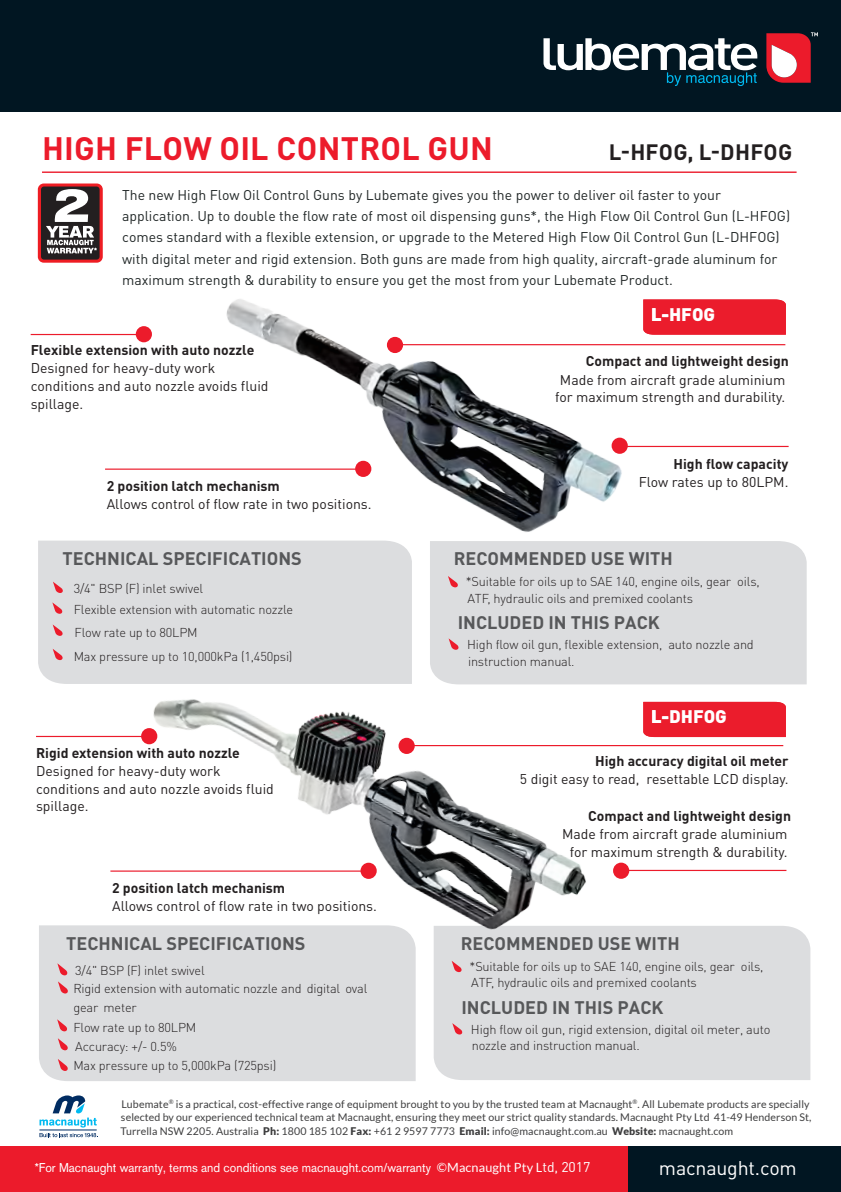
<style>
.page{position:relative;width:841px;height:1192px;background:#fff}
.page>*{position:absolute;margin:0;border:0;box-sizing:border-box;transform-origin:0 0}
.t1{font:700 32px "DINOT";letter-spacing:.005em;color:#ec1b2b}
.t2{font:700 22px "DINOT";letter-spacing:.01em;color:#231f20}
.t3{font:19.6px "DINOT";letter-spacing:-.01em;color:#fff}
.t4{font:700 18px "DINOT";color:#57585a}
.t5{font:900 18px "DINOT";color:#fff}
.t6{font:14px/21.2px "DINOT";color:#212727}
.t7{font:14px/17.6px "DINOT";color:#231f20;text-align:center}
.t8{font:700 14px "DINOT";color:#231f20}
.t9{font:300 12.8px/19.2px "DINOT";letter-spacing:-.015em;color:#231f20}
.t10{font:12.8px "Akzidenz Grotesk Pro";color:#fff;scale:.95 1}
.t11{font:10.6px/13.6px "Lato";letter-spacing:.01em;color:#3e3e3f}
.s1{font-style:inherit}
.s2{font-weight:900}
.s3{font-family:"Lato"}
.s4{font-family:"DINOT";font-size:14px}
</style>
<div class="page">
<div style="left:430px;top:541px;width:376px;height:143px;background:#dcdddf"></div>
<div style="left:38px;top:540px;width:374px;height:144px;background:#dcdddf"></div>
<div style="left:0;top:0;width:840px;height:112px;background:#011622"></div>
<svg style="left:766px;top:32px;width:51px;height:51px"></svg>
<svg style="left:543px;top:38px;width:214px;height:48px"></svg>
<div style="left:38px;top:183px;width:65px;height:80px;background:#ee1d23;border-radius:6px"></div>
<div style="left:41px;top:186px;width:59px;height:73px;background:#231f20;border-radius:3px"></div>
<svg style="left:46px;top:189px;width:51px;height:64px"></svg>
<hr style="left:42px;top:171px;width:754px;height:2px;background:#ec1b2b">
<svg style="left:53px;top:581px;width:10px;height:12px"></svg>
<svg style="left:52px;top:602px;width:11px;height:11px"></svg>
<svg style="left:53px;top:624px;width:10px;height:11px"></svg>
<svg style="left:448px;top:576px;width:10px;height:11px"></svg>
<svg style="left:448px;top:638px;width:11px;height:11px"></svg>
<hr style="left:105px;top:468px;width:255px;height:1px;background:#ec1b2b">
<hr style="left:110px;top:870px;width:255px;height:1px;background:#ec1b2b">
<hr style="left:31px;top:334px;width:110px;height:1px;background:#ec1b2b">
<div style="left:137px;top:327px;width:14px;height:14px;background:#ec1b2b;border-radius:50%"></div>
<div style="left:136px;top:326px;width:16px;height:16px;border:2px solid #ec1b2b;border-radius:50%"></div>
<hr style="left:36px;top:735px;width:110px;height:2px;background:#ec1b2b">
<hr style="left:398px;top:344px;width:387px;height:1px;background:#ec1b2b">
<hr style="left:409px;top:745px;width:374px;height:1px;background:#ec1b2b">
<hr style="left:626px;top:446px;width:162px;height:1px;background:#ec1b2b">
<hr style="left:624px;top:869px;width:162px;height:2px;background:#ec1b2b">
<div style="left:614px;top:863px;width:14px;height:14px;background:#ec1b2b;border-radius:50%"></div>
<div style="left:613px;top:862px;width:16px;height:16px;border:2px solid #ec1b2b;border-radius:50%"></div>
<div style="left:0;top:1145px;width:840px;height:46px;background:#ec1b2b"></div>
<div style="left:627px;top:1145px;width:213px;height:46px;background:#011622"></div>
<svg style="left:39px;top:1095px;width:59px;height:42px"></svg>
<svg style="left:53px;top:648px;width:10px;height:12px"></svg>
<div style="left:433px;top:926px;width:377px;height:153px;background:#dcdddf"></div>
<div style="left:39px;top:925px;width:376px;height:155px;background:#dcdddf"></div>
<svg style="left:451px;top:960px;width:11px;height:12px"></svg>
<svg style="left:452px;top:1023px;width:10px;height:11px"></svg>
<svg style="left:57px;top:963px;width:11px;height:12px"></svg>
<svg style="left:58px;top:981px;width:10px;height:12px"></svg>
<svg style="left:57px;top:1019px;width:10px;height:12px"></svg>
<svg style="left:58px;top:1038px;width:10px;height:12px"></svg>
<img style="left:160px;top:299px;width:499px;height:263px">
<img style="left:120px;top:664px;width:496px;height:288px">
<div style="left:643px;top:299px;width:142px;height:35px;background:#eb1c2c"></div>
<div style="left:643px;top:701px;width:142px;height:36px;background:#eb1c2c"></div>
<svg style="left:58px;top:1058px;width:10px;height:12px"></svg>
<h1 class="t1" style="left:42px;top:127px;width:452px">HIGH FLOW OIL CONTROL GUN</h1>
<h2 class="t2" style="left:609px;top:137px;width:185px">L-HFOG, L-DHFOG</h2>
<p class="t6" style="left:122px;top:184px;width:669px">The new High Flow Oil Control Guns by Lubemate gives you the power to deliver oil faster to your application. Up to double the flow rate of most oil dispensing guns*, the High Flow Oil Control Gun (L-HFOG) comes standard with a flexible extension, or upgrade to the Metered High Flow Oil Control Gun (L-DHFOG) with digital meter and rigid extension. Both guns are made from high quality, aircraft-grade aluminum for maximum strength &amp; durability to ensure you get the most from your Lubemate Product.</p>
<p class="t8" style="left:31px;top:341px;width:225px">Flexible extension with auto nozzle</p>
<p class="t7" style="left:31px;top:359px;width:239px;text-align:left">Designed for heavy-duty work conditions and auto nozzle avoids fluid spillage.</p>
<p class="t8" style="left:107px;top:476px;width:174px">2 position latch mechanism</p>
<p class="t7" style="left:107px;top:495px;width:266px">Allows control of flow rate in two positions.</p>
<h3 class="t4" style="left:63px;top:547px;width:241px">TECHNICAL SPECIFICATIONS</h3>
<p class="t9" style="left:74px;top:577px;width:221px;line-height:20.8px">3/4" BSP (F) inlet swivel<br>Flexible extension with automatic nozzle</p>
<p class="t9" style="left:74px;top:620px;width:220px;line-height:23.6px">Flow rate up to 80LPM<br>Max pressure up to 10,000kPa (1,450psi)</p>
<p class="t8" style="left:36px;top:743px;width:205px">Rigid extension with auto nozzle</p>
<p class="t7" style="left:36px;top:762px;width:239px;text-align:left">Designed for heavy-duty work conditions and auto nozzle avoids fluid spillage.</p>
<p class="t8" style="left:112px;top:878px;width:174px">2 position latch mechanism</p>
<p class="t7" style="left:112px;top:896px;width:266px">Allows control of flow rate in two positions.</p>
<h3 class="t4" style="left:66px;top:931px;width:241px">TECHNICAL SPECIFICATIONS</h3>
<p class="t9" style="left:73px;top:960px;width:295px">3/4" BSP (F) inlet swivel<br>Rigid extension with automatic nozzle and digital oval gear meter<br>Flow rate up to 80LPM<br>Accuracy: +/- 0.5%<br>Max pressure up to 5,000kPa (725psi)</p>
<h3 class="t5" style="left:651px;top:302px;width:66px">L-HFOG</h3>
<p class="t8" style="left:586px;top:352px;width:204px">Compact and lightweight design</p>
<p class="t7" style="left:555px;top:370px;width:232px">Made from aircraft grade aluminium for maximum strength and durability.</p>
<p class="t8" style="left:673px;top:455px;width:116px">High flow capacity</p>
<p class="t7" style="left:638px;top:473px;width:151px">Flow rates up to 80LPM.</p>
<h3 class="t4" style="left:454px;top:546px;width:220px">RECOMMENDED USE WITH</h3>
<p class="t9" style="left:466px;top:573px;width:295px;line-height:16.4px">*Suitable for oils up to SAE 140, engine oils, gear oils,<br>ATF, hydraulic oils and premixed coolants</p>
<h3 class="t4" style="left:457px;top:611px;width:203px">INCLUDED IN THIS PACK</h3>
<p class="t9" style="left:467px;top:636px;width:288px;line-height:16.4px">High flow oil gun, flexible extension, auto nozzle and instruction manual.</p>
<h3 class="t5" style="left:651px;top:704px;width:77px">L-DHFOG</h3>
<p class="t8" style="left:595px;top:751px;width:195px">High accuracy digital oil meter</p>
<p class="t7" style="left:520px;top:769px;width:270px">5 digit easy to read, resettable LCD display.</p>
<p class="t8" style="left:588px;top:806px;width:204px">Compact and lightweight design</p>
<p class="t7" style="left:562px;top:825px;width:227px">Made from aircraft grade aluminium for maximum strength &amp; durability.</p>
<h3 class="t4" style="left:460px;top:932px;width:220px">RECOMMENDED USE WITH</h3>
<p class="t9" style="left:469px;top:957px;width:295px;line-height:16.4px">*Suitable for oils up to SAE 140, engine oils, gear oils,<br>ATF, hydraulic oils and premixed coolants</p>
<h3 class="t4" style="left:461px;top:995px;width:203px">INCLUDED IN THIS PACK</h3>
<p class="t9" style="left:471px;top:1020px;width:301px;line-height:16.4px">High flow oil gun, rigid extension, digital oil meter, auto nozzle and instruction manual.</p>
<p class="t11" style="left:120px;top:1096px;width:692px"><span class="s1">Lubemate</span><sup>®</sup> is a practical, cost-effective range of equipment brought to you by the trusted team at Macnaught<sup>®</sup>. All Lubemate products are specially selected by our experienced technical team at Macnaught, ensuring they meet our strict quality standards. Macnaught Pty Ltd 41-49 Henderson St,<br>Turrella NSW 2205. Australia <span class="s2">Ph:</span> 1800 185 102 <span class="s2">Fax:</span> +61 2 9597 7773 <span class="s2">Email:</span> info@macnaught.com.au <span class="s2">Website:</span> macnaught.com</p>
<h3 class="t3" style="left:659px;top:1155px;width:139px">macnaught.com</h3>
<p class="t10" style="left:35px;top:1158px;width:586px">*For Macnaught warranty, terms and conditions see macnaught.com/warranty <span class="s3">©Macnaught Pty L</span><span class="s4">td, 2017</span></p>
</div>
